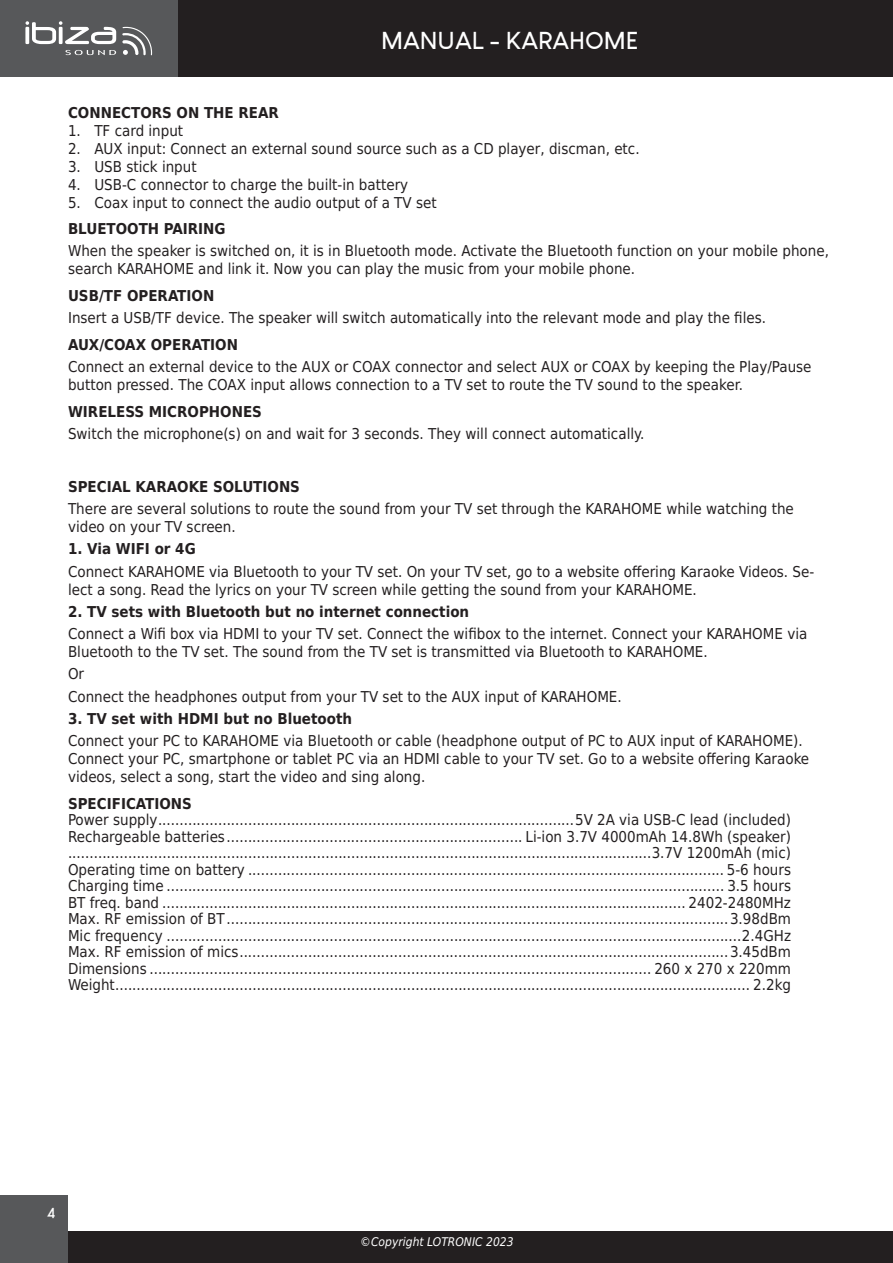
<style>
.page{position:relative;width:893px;height:1263px;background:#fff}
.page>*{position:absolute;margin:0;border:0;box-sizing:border-box;transform-origin:0 0}
.t1{font:700 24px "Louis George Cafe";color:#fff}
.t2{font:15px/16.5px "DejaVu Sans Condensed";color:#231f20}
.t3{font:700 15px "DejaVu Sans Condensed";color:#231f20}
.t4{font:700 15px "Louis George Cafe";color:#fff}
.t5{font:italic 12px "DejaVu Sans Condensed";color:#fff}
</style>
<div class="page">
<div style="left:0;top:0;width:893px;height:77px;background:#231f20"></div>
<div style="left:0;top:1231px;width:893px;height:32px;background:#231f20"></div>
<div style="left:0;top:0;width:178px;height:77px;background:#57585a"></div>
<svg style="left:65px;top:50px;width:51px;height:5px"></svg>
<svg style="left:122px;top:27px;width:30px;height:28px"></svg>
<svg style="left:25px;top:21px;width:91px;height:23px"></svg>
<div style="left:0;top:1195px;width:68px;height:68px;background:#57585a"></div>
<h1 class="t1" style="left:381px;top:26px;width:259px">MANUAL - KARAHOME</h1>
<p class="t3" style="left:68px;top:100px;width:212px">CONNECTORS ON THE REAR</p>
<p class="t2" style="left:68px;top:122px;width:117px">1. TF card input</p>
<p class="t2" style="left:68px;top:140px;width:573px">2. AUX input: Connect an external sound source such as a CD player, discman, etc.</p>
<p class="t2" style="left:68px;top:158px;width:130px">3. USB stick input</p>
<p class="t2" style="left:68px;top:176px;width:342px">4. USB-C connector to charge the built-in battery</p>
<p class="t2" style="left:68px;top:194px;width:370px">5. Coax input to connect the audio output of a TV set</p>
<p class="t3" style="left:68px;top:217px;width:159px">BLUETOOTH PAIRING</p>
<p class="t2" style="left:68px;top:242px;width:762px;line-height:18px">When the speaker is switched on, it is in Bluetooth mode. Activate the Bluetooth function on your mobile phone, search KARAHOME and link it. Now you can play the music from your mobile phone.</p>
<p class="t3" style="left:68px;top:283px;width:148px">USB/TF OPERATION</p>
<p class="t2" style="left:68px;top:309px;width:700px">Insert a USB/TF device. The speaker will switch automatically into the relevant mode and play the files.</p>
<p class="t3" style="left:68px;top:332px;width:172px">AUX/COAX OPERATION</p>
<p class="t2" style="left:68px;top:357px;width:745px;line-height:18px">Connect an external device to the AUX or COAX connector and select AUX or COAX by keeping the Play/Pause button pressed. The COAX input allows connection to a TV set to route the TV sound to the speaker.</p>
<p class="t3" style="left:68px;top:399px;width:195px">WIRELESS MICROPHONES</p>
<p class="t2" style="left:68px;top:425px;width:578px">Switch the microphone(s) on and wait for 3 seconds. They will connect automatically.</p>
<p class="t3" style="left:68px;top:474px;width:233px">SPECIAL KARAOKE SOLUTIONS</p>
<p class="t2" style="left:68px;top:499px;width:727px;line-height:18px">There are several solutions to route the sound from your TV set through the KARAHOME while watching the video on your TV screen.</p>
<p class="t3" style="left:68px;top:537px;width:129px">1. Via WIFI or 4G</p>
<p class="t2" style="left:68px;top:562px;width:748px;line-height:18px">Connect KARAHOME via Bluetooth to your TV set. On your TV set, go to a website offering Karaoke Videos. Se&shy;lect a song. Read the lyrics on your TV screen while getting the sound from your KARAHOME.</p>
<p class="t3" style="left:68px;top:599px;width:403px">2. TV sets with Bluetooth but no internet connection</p>
<p class="t2" style="left:68px;top:624px;width:741px;line-height:18px">Connect a Wifi box via HDMI to your TV set. Connect the wifibox to the internet. Connect your KARAHOME via<br>Bluetooth to the TV set. The sound from the TV set is transmitted via Bluetooth to KARAHOME.</p>
<p class="t2" style="left:68px;top:662px;width:555px;line-height:22.2px">Or<br>Connect the headphones output from your TV set to the AUX input of KARAHOME.</p>
<p class="t3" style="left:68px;top:706px;width:286px">3. TV set with HDMI but no Bluetooth</p>
<p class="t2" style="left:68px;top:731px;width:743px;line-height:18px">Connect your PC to KARAHOME via Bluetooth or cable (headphone output of PC to AUX input of KARAHOME).<br>Connect your PC, smartphone or tablet PC via an HDMI cable to your TV set. Go to a website offering Karaoke videos, select a song, start the video and sing along.</p>
<p class="t3" style="left:68px;top:791px;width:125px">SPECIFICATIONS</p>
<p class="t2" style="left:68px;top:811px;width:725px;text-align:justify">Power supply.................................................................................................5V 2A via USB-C lead (included)<br>Rechargeable batteries..................................................................... Li-ion 3.7V 4000mAh 14.8Wh (speaker) ........................................................................................................................................3.7V 1200mAh (mic)<br>Operating time on battery ............................................................................................................... 5-6 hours Charging time .................................................................................................................................. 3.5 hours BT freq. band .......................................................................................................................... 2402-2480MHz Max. RF emission of BT.....................................................................................................................3.98dBm Mic frequency ......................................................................................................................................2.4GHz Max. RF emission of mics..................................................................................................................3.45dBm Dimensions ..................................................................................................................... 260 x 270 x 220mm Weight.................................................................................................................................................... 2.2kg</p>
<p class="t4" style="left:47px;top:1203px;width:10px">4</p>
<p class="t5" style="left:360px;top:1233px;width:155px">©Copyright LOTRONIC 2023</p>
</div>
